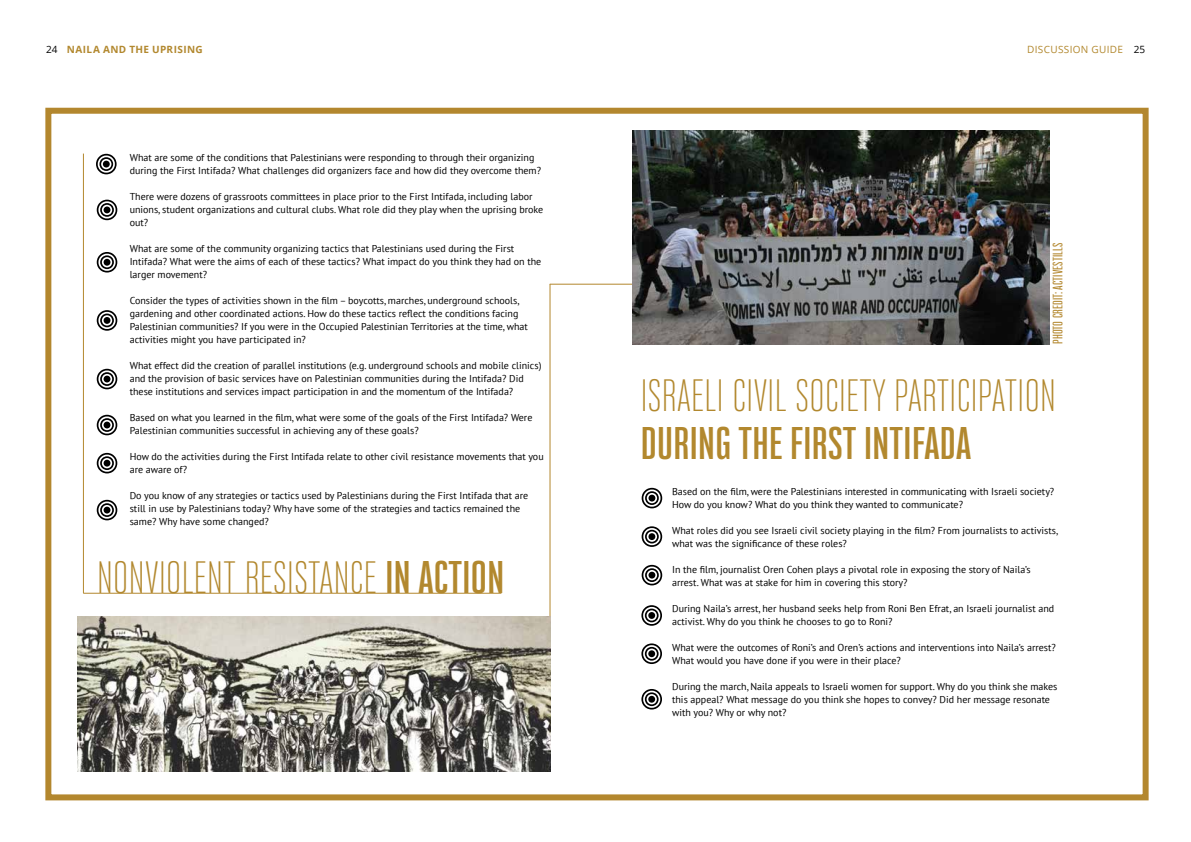
<style>
.page{position:relative;width:1191px;height:842px;background:#fff}
.page>*{position:absolute;margin:0;border:0;box-sizing:border-box;transform-origin:0 0}
.t1{font:300 40px "Bw Stretch";letter-spacing:.01em;color:#b2882e}
.t2{font:700 40px "Bw Stretch";letter-spacing:.01em;color:#b2882e}
.t3{font:500 12px "Bw Stretch";letter-spacing:.01em;color:#b3872e}
.t4{font:10px/13px "PT Sans";color:#000}
.t5{font:700 10px "Open Sans";letter-spacing:.04em;color:#b2882e}
.t6{font:10px "Open Sans";letter-spacing:.03em;color:#b2882e}
.s1{font-weight:400;color:#000}
.s2{color:#000}
.s3{font-weight:700}
</style>
<div class="page">
<div style="left:45px;top:108px;width:1103px;height:692px;border:6px solid #b3872e"></div>
<hr style="left:83px;top:154px;width:1px;height:439px;background:#b3872e">
<hr style="left:550px;top:284px;width:1px;height:487px;background:#b3872e">
<hr style="left:83px;top:593px;width:418px;height:1px;background:#b3872e">
<hr style="left:550px;top:284px;width:475px;height:1px;background:#b3872e">
<img style="left:78px;top:617px;width:472px;height:154px">
<svg style="left:96px;top:154px;width:21px;height:20px"></svg>
<svg style="left:97px;top:200px;width:20px;height:20px"></svg>
<svg style="left:97px;top:252px;width:20px;height:21px"></svg>
<svg style="left:97px;top:310px;width:20px;height:21px"></svg>
<svg style="left:97px;top:369px;width:20px;height:20px"></svg>
<svg style="left:97px;top:415px;width:20px;height:20px"></svg>
<svg style="left:97px;top:453px;width:20px;height:20px"></svg>
<svg style="left:97px;top:500px;width:20px;height:20px"></svg>
<svg style="left:641px;top:488px;width:21px;height:20px"></svg>
<svg style="left:641px;top:526px;width:21px;height:21px"></svg>
<svg style="left:641px;top:565px;width:21px;height:20px"></svg>
<svg style="left:641px;top:643px;width:21px;height:21px"></svg>
<svg style="left:641px;top:689px;width:21px;height:20px"></svg>
<svg style="left:641px;top:605px;width:21px;height:21px"></svg>
<img style="left:632px;top:130px;width:417px;height:214px">
<p class="t5" style="left:46px;top:42px;width:158px"><span class="s1">24</span> NAILA AND THE UPRISING</p>
<p class="t6" style="left:1027px;top:43px;width:119px">DISCUSSION GUIDE <span class="s2">25</span></p>
<p class="t4" style="left:130px;top:151px;width:413px">What are some of the conditions that Palestinians were responding to through their organizing during the First Intifada? What challenges did organizers face and how did they overcome them?</p>
<p class="t4" style="left:130px;top:190px;width:415px">There were dozens of grassroots committees in place prior to the First Intifada, including labor unions, student organizations and cultural clubs. What role did they play when the uprising broke out?</p>
<p class="t4" style="left:130px;top:242px;width:413px">What are some of the community organizing tactics that Palestinians used during the First<br>Intifada? What were the aims of each of these tactics? What impact do you think they had on the larger movement?</p>
<p class="t4" style="left:130px;top:294px;width:400px">Consider the types of activities shown in the film – boycotts, marches, underground schools, gardening and other coordinated actions. How do these tactics reflect the conditions facing Palestinian communities? If you were in the Occupied Palestinian Territories at the time, what activities might you have participated in?</p>
<p class="t4" style="left:130px;top:359px;width:413px">What effect did the creation of parallel institutions (e.g. underground schools and mobile clinics) and the provision of basic services have on Palestinian communities during the Intifada? Did these institutions and services impact participation in and the momentum of the Intifada?</p>
<p class="t4" style="left:130px;top:411px;width:404px">Based on what you learned in the film, what were some of the goals of the First Intifada? Were<br>Palestinian communities successful in achieving any of these goals?</p>
<p class="t4" style="left:130px;top:450px;width:415px">How do the activities during the First Intifada relate to other civil resistance movements that you are aware of?</p>
<p class="t4" style="left:130px;top:489px;width:400px">Do you know of any strategies or tactics used by Palestinians during the First Intifada that are still in use by Palestinians today? Why have some of the strategies and tactics remained the same? Why have some changed?</p>
<h1 class="t1" style="left:97px;top:553px;width:409px">NONVIOLENT RESISTANCE <span class="s3">IN ACTION</span></h1>
<p class="t3" style="left:1050px;top:344px;width:103px;rotate:-90deg">PHOTO CREDIT: ACTIVESTILLS</p>
<h1 class="t1" style="left:640px;top:371px;width:417px">ISRAELI CIVIL SOCIETY PARTICIPATION</h1>
<h1 class="t2" style="left:640px;top:417px;width:332px">DURING THE FIRST INTIFADA</h1>
<p class="t4" style="left:672px;top:485px;width:384px">Based on the film, were the Palestinians interested in communicating with Israeli society?<br>How do you know? What do you think they wanted to communicate?</p>
<p class="t4" style="left:672px;top:524px;width:387px">What roles did you see Israeli civil society playing in the film? From journalists to activists, what was the significance of these roles?</p>
<p class="t4" style="left:672px;top:563px;width:360px">In the film, journalist Oren Cohen plays a pivotal role in exposing the story of Naila’s arrest. What was at stake for him in covering this story?</p>
<p class="t4" style="left:672px;top:602px;width:383px">During Naila’s arrest, her husband seeks help from Roni Ben Efrat, an Israeli journalist and activist. Why do you think he chooses to go to Roni?</p>
<p class="t4" style="left:672px;top:641px;width:385px">What were the outcomes of Roni’s and Oren’s actions and interventions into Naila’s arrest?<br>What would you have done if you were in their place?</p>
<p class="t4" style="left:672px;top:680px;width:387px">During the march, Naila appeals to Israeli women for support. Why do you think she makes this appeal? What message do you think she hopes to convey? Did her message resonate with you? Why or why not?</p>
</div>
